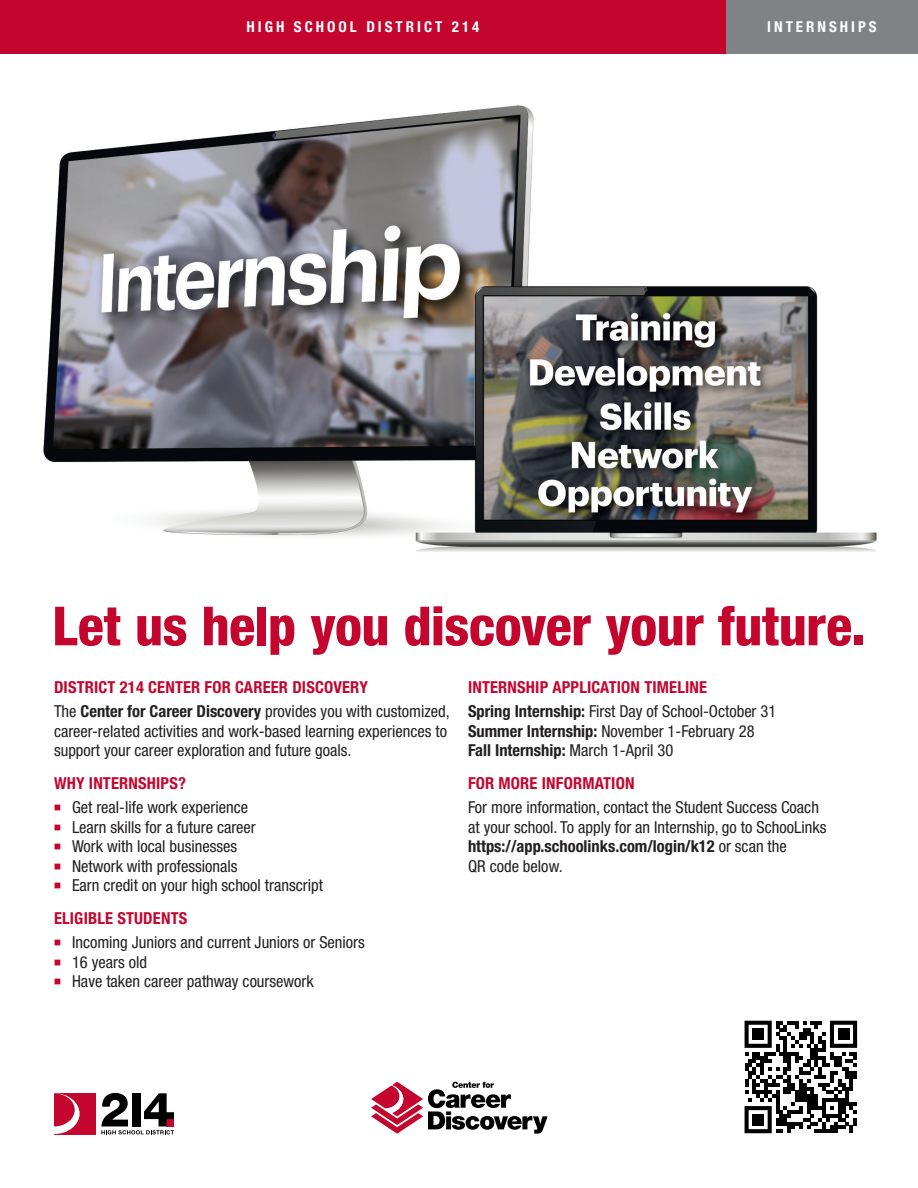
<style>
.page{position:relative;width:918px;height:1188px;background:#fff}
.page>*{position:absolute;margin:0;border:0;box-sizing:border-box;transform-origin:0 0}
.Head_20{font:800 condensed 54px "Helvetica Neue LT Std";letter-spacing:-.01em;color:#c4062f}
.Body_1p{font:condensed 16.5px/19.5px "Helvetica Neue LT Std";color:#231f20}
.Bullet_Body_p3{font:condensed 16.5px "Helvetica Neue LT Std";color:#231f20}
.Subhead_Bold_Red_CAPS_p3{font:700 condensed 16.5px "Helvetica Neue LT Std";letter-spacing:.01em;color:#c4062f}
.Bullet_Body_1p{font:condensed 16.5px "Helvetica Neue LT Std";color:#231f20}
.Body_1p-2{font:700 condensed 16.5px "Helvetica Neue LT Std";color:#231f20}
.t1{font:700 condensed 15px "Helvetica Neue LT Std";letter-spacing:.2em;color:#fff}
.s1{font-weight:700}
.s2{font-weight:400}
</style>
<div class="page">
<div style="left:726px;top:0;width:192px;height:54px;background:#808285"></div>
<div style="left:0;top:0;width:726px;height:54px;background:#c4062f"></div>
<svg style="left:745px;top:1021px;width:112px;height:112px"></svg>
<div style="left:752px;top:1028px;width:12px;height:12px;background:#000"></div>
<div style="left:838px;top:1028px;width:11px;height:12px;background:#000"></div>
<div style="left:752px;top:1114px;width:12px;height:11px;background:#000"></div>
<svg style="left:371px;top:1082px;width:177px;height:52px"></svg>
<div style="left:54px;top:1093px;width:41px;height:41px;background:#c4062f"></div>
<svg style="left:54px;top:1093px;width:26px;height:41px"></svg>
<svg style="left:101px;top:1093px;width:73px;height:41px"></svg>
<img style="left:43px;top:105px;width:834px;height:447px">
<p class="t1" style="left:246px;top:18px;width:235px">HIGH SCHOOL DISTRICT 214</p>
<p class="t1" style="left:767px;top:18px;width:111px">INTERNSHIPS</p>
<p class="Head_20" style="left:52px;top:593px;width:815px">Let us help you discover your future.</p>
<p class="Subhead_Bold_Red_CAPS_p3" style="left:54px;top:677px;width:315px">DISTRICT 214 CENTER FOR CAREER DISCOVERY</p>
<p class="Body_1p" style="left:54px;top:701px;width:397px">The <span class="s1">Center for Career Discovery</span> provides you with customized, career-related activities and work-based learning experiences to support your career exploration and future goals.</p>
<p class="Subhead_Bold_Red_CAPS_p3" style="left:54px;top:773px;width:134px">WHY INTERNSHIPS?</p>
<p class="Bullet_Body_p3" style="left:72px;top:798px;width:178px">Get real-life work experience</p>
<p class="Bullet_Body_p3" style="left:72px;top:817px;width:185px">Learn skills for a future career</p>
<p class="Bullet_Body_p3" style="left:72px;top:837px;width:167px">Work with local businesses</p>
<p class="Bullet_Body_p3" style="left:72px;top:856px;width:167px">Network with professionals</p>
<p class="Bullet_Body_1p" style="left:72px;top:876px;width:252px">Earn credit on your high school transcript</p>
<p class="Subhead_Bold_Red_CAPS_p3" style="left:54px;top:908px;width:135px">ELIGIBLE STUDENTS</p>
<p class="Bullet_Body_p3" style="left:72px;top:933px;width:294px">Incoming Juniors and current Juniors or Seniors</p>
<p class="Bullet_Body_p3" style="left:72px;top:952px;width:77px">16 years old</p>
<p class="Bullet_Body_p3" style="left:72px;top:972px;width:243px">Have taken career pathway coursework</p>
<p class="Subhead_Bold_Red_CAPS_p3" style="left:468px;top:677px;width:241px">INTERNSHIP APPLICATION TIMELINE</p>
<p class="Body_1p" style="left:468px;top:701px;width:310px"><span class="s1">Spring Internship:</span> First Day of School-October 31</p>
<p class="Body_1p" style="left:468px;top:721px;width:288px"><span class="s1">Summer Internship:</span> November 1-February 28</p>
<p class="Body_1p-2" style="left:468px;top:740px;width:207px">Fall Internship: <span class="s2">March 1-April 30</span></p>
<p class="Subhead_Bold_Red_CAPS_p3" style="left:468px;top:773px;width:168px">FOR MORE INFORMATION</p>
<p class="Body_1p" style="left:468px;top:797px;width:360px">For more information, contact the Student Success Coach at your school. To apply for an Internship, go to SchooLinks <span class="s1">https://app.schoolinks.com/login/k12</span> or scan the<br>QR code below.</p>
</div>
